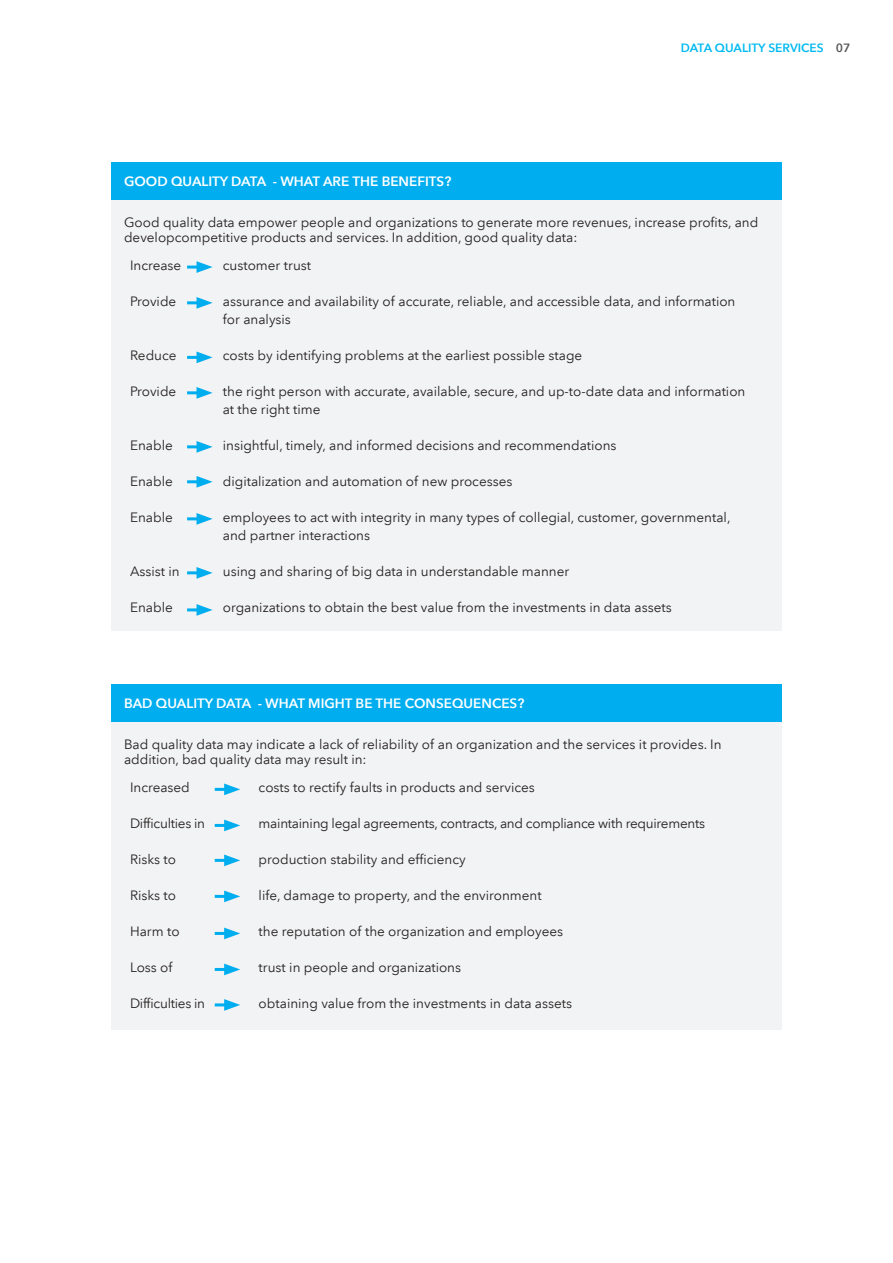
<style>
.page{position:relative;width:893px;height:1263px;background:#fff}
.page>*{position:absolute;margin:0;border:0;box-sizing:border-box;transform-origin:0 0}
.DNV_GL_Body_bullet{font:13.5px/18px "Avenir Next LT Pro";color:#231f20}
.DNV_GL_Flyer_facts_b{font:13.5px/15px "Avenir Next LT Pro";color:#231f20}
.DNV_GL_Body_bullet-2{font:13.5px "Avenir Next LT Pro";letter-spacing:-.02em;color:#231f20}
.DNV_GL_Flyer_facts_h{font:600 13.5px "Avenir Next LT Pro";color:#fff}
.DNV_GL_Page_header_r{font:600 12px "Avenir Next LT Pro";color:#00baf1}
.s1{color:#57585a}
</style>
<div class="page">
<div style="left:111px;top:162px;width:671px;height:38px;background:#00aeef"></div>
<div style="left:111px;top:200px;width:671px;height:431px;background:#f2f3f4"></div>
<hr style="left:187px;top:266px;width:15px;height:3px;background:#00aeef">
<svg style="left:197px;top:261px;width:16px;height:12px"></svg>
<hr style="left:187px;top:608px;width:15px;height:3px;background:#00aeef">
<svg style="left:197px;top:604px;width:16px;height:12px"></svg>
<hr style="left:187px;top:571px;width:15px;height:3px;background:#00aeef">
<svg style="left:197px;top:567px;width:16px;height:12px"></svg>
<hr style="left:187px;top:517px;width:15px;height:3px;background:#00aeef">
<svg style="left:197px;top:513px;width:16px;height:12px"></svg>
<hr style="left:187px;top:445px;width:15px;height:3px;background:#00aeef">
<svg style="left:197px;top:441px;width:16px;height:12px"></svg>
<hr style="left:187px;top:391px;width:15px;height:3px;background:#00aeef">
<svg style="left:197px;top:387px;width:16px;height:12px"></svg>
<hr style="left:187px;top:356px;width:15px;height:3px;background:#00aeef">
<svg style="left:197px;top:351px;width:16px;height:12px"></svg>
<hr style="left:187px;top:301px;width:15px;height:3px;background:#00aeef">
<svg style="left:197px;top:297px;width:16px;height:12px"></svg>
<div style="left:111px;top:684px;width:671px;height:38px;background:#00aeef"></div>
<div style="left:111px;top:722px;width:671px;height:308px;background:#f2f3f4"></div>
<hr style="left:215px;top:788px;width:15px;height:3px;background:#00aeef">
<svg style="left:224px;top:783px;width:16px;height:12px"></svg>
<hr style="left:215px;top:824px;width:15px;height:3px;background:#00aeef">
<svg style="left:224px;top:819px;width:16px;height:12px"></svg>
<hr style="left:215px;top:968px;width:15px;height:3px;background:#00aeef">
<svg style="left:224px;top:963px;width:16px;height:12px"></svg>
<hr style="left:215px;top:932px;width:15px;height:3px;background:#00aeef">
<svg style="left:224px;top:927px;width:16px;height:12px"></svg>
<hr style="left:215px;top:895px;width:15px;height:3px;background:#00aeef">
<svg style="left:224px;top:890px;width:16px;height:12px"></svg>
<hr style="left:215px;top:859px;width:15px;height:3px;background:#00aeef">
<svg style="left:224px;top:854px;width:16px;height:12px"></svg>
<hr style="left:215px;top:1003px;width:15px;height:3px;background:#00aeef">
<svg style="left:224px;top:999px;width:16px;height:12px"></svg>
<hr style="left:187px;top:480px;width:15px;height:3px;background:#00aeef">
<svg style="left:197px;top:476px;width:16px;height:12px"></svg>
<p class="DNV_GL_Page_header_r" style="left:681px;top:40px;width:171px">DATA QUALITY SERVICES <span class="s1">07</span></p>
<p class="DNV_GL_Flyer_facts_h" style="left:124px;top:173px;width:329px">GOOD QUALITY DATA - WHAT ARE THE BENEFITS?</p>
<p class="DNV_GL_Flyer_facts_b" style="left:124px;top:215px;width:636px">Good quality data empower people and organizations to generate more revenues, increase profits, and developcompetitive products and services. In addition, good quality data:</p>
<p class="DNV_GL_Body_bullet" style="left:130px;top:256px;width:53px">Increase</p>
<p class="DNV_GL_Body_bullet" style="left:223px;top:256px;width:90px">customer trust</p>
<p class="DNV_GL_Body_bullet" style="left:130px;top:292px;width:48px">Provide</p>
<p class="DNV_GL_Body_bullet" style="left:223px;top:292px;width:514px">assurance and availability of accurate, reliable, and accessible data, and information for analysis</p>
<p class="DNV_GL_Body_bullet" style="left:130px;top:346px;width:48px">Reduce</p>
<p class="DNV_GL_Body_bullet" style="left:223px;top:346px;width:361px">costs by identifying problems at the earliest possible stage</p>
<p class="DNV_GL_Body_bullet" style="left:130px;top:382px;width:48px">Provide</p>
<p class="DNV_GL_Body_bullet" style="left:223px;top:382px;width:524px">the right person with accurate, available, secure, and up-to-date data and information at the right time</p>
<p class="DNV_GL_Body_bullet" style="left:130px;top:436px;width:44px">Enable</p>
<p class="DNV_GL_Body_bullet" style="left:223px;top:436px;width:395px">insightful, timely, and informed decisions and recommendations</p>
<p class="DNV_GL_Body_bullet" style="left:130px;top:472px;width:44px">Enable</p>
<p class="DNV_GL_Body_bullet" style="left:223px;top:472px;width:291px">digitalization and automation of new processes</p>
<p class="DNV_GL_Body_bullet" style="left:130px;top:508px;width:44px">Enable</p>
<p class="DNV_GL_Body_bullet" style="left:223px;top:508px;width:509px">employees to act with integrity in many types of collegial, customer, governmental, and partner interactions</p>
<p class="DNV_GL_Body_bullet" style="left:130px;top:562px;width:51px">Assist in</p>
<p class="DNV_GL_Body_bullet" style="left:223px;top:562px;width:348px">using and sharing of big data in understandable manner</p>
<p class="DNV_GL_Body_bullet" style="left:130px;top:598px;width:44px">Enable</p>
<p class="DNV_GL_Body_bullet" style="left:223px;top:598px;width:450px">organizations to obtain the best value from the investments in data assets</p>
<p class="DNV_GL_Flyer_facts_h" style="left:124px;top:695px;width:402px">BAD QUALITY DATA - WHAT MIGHT BE THE CONSEQUENCES?</p>
<p class="DNV_GL_Flyer_facts_b" style="left:124px;top:737px;width:599px">Bad quality data may indicate a lack of reliability of an organization and the services it provides. In</p>
<p class="DNV_GL_Flyer_facts_b" style="left:124px;top:752px;width:244px">addition, bad quality data may result in:</p>
<p class="DNV_GL_Body_bullet" style="left:130px;top:778px;width:61px">Increased</p>
<p class="DNV_GL_Body_bullet" style="left:259px;top:778px;width:278px">costs to rectify faults in products and services</p>
<p class="DNV_GL_Body_bullet-2" style="left:130px;top:815px;width:77px">Difficulties in</p>
<p class="DNV_GL_Body_bullet-2" style="left:259px;top:815px;width:448px">maintaining legal agreements, contracts, and compliance with requirements</p>
<p class="DNV_GL_Body_bullet" style="left:130px;top:850px;width:48px">Risks to</p>
<p class="DNV_GL_Body_bullet" style="left:259px;top:850px;width:209px">production stability and efficiency</p>
<p class="DNV_GL_Body_bullet" style="left:130px;top:886px;width:48px">Risks to</p>
<p class="DNV_GL_Body_bullet" style="left:259px;top:886px;width:284px">life, damage to property, and the environment</p>
<p class="DNV_GL_Body_bullet" style="left:130px;top:922px;width:51px">Harm to</p>
<p class="DNV_GL_Body_bullet" style="left:259px;top:922px;width:306px">the reputation of the organization and employees</p>
<p class="DNV_GL_Body_bullet" style="left:130px;top:958px;width:44px">Loss of</p>
<p class="DNV_GL_Body_bullet" style="left:259px;top:958px;width:204px">trust in people and organizations</p>
<p class="DNV_GL_Body_bullet-2" style="left:130px;top:995px;width:77px">Difficulties in</p>
<p class="DNV_GL_Body_bullet" style="left:259px;top:994px;width:315px">obtaining value from the investments in data assets</p>
</div>
